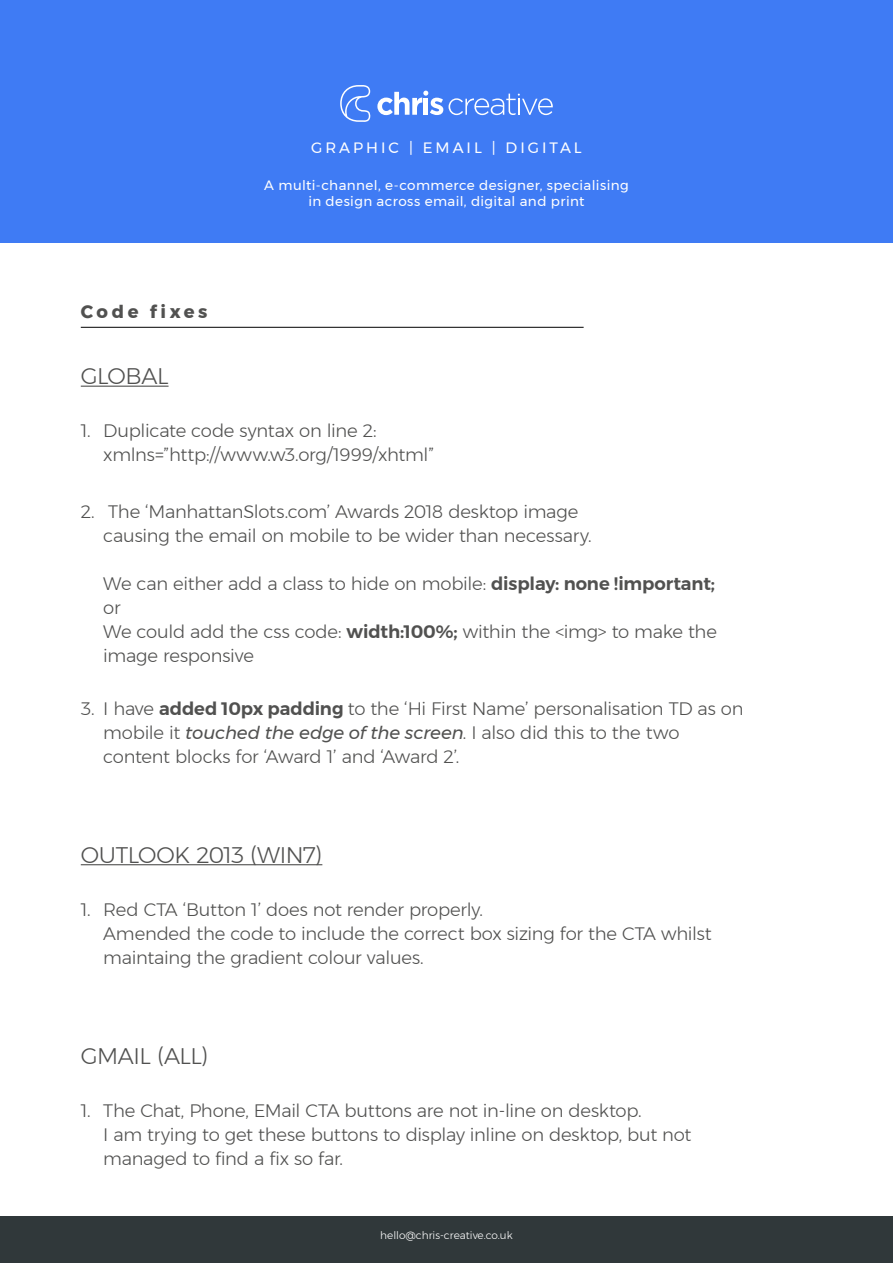
<style>
.page{position:relative;width:893px;height:1263px;background:#fff}
.page>*{position:absolute;margin:0;border:0;box-sizing:border-box;transform-origin:0 0}
.t1{font:300 22.5px "Montserrat";letter-spacing:-.02em;color:#515150}
.t2{font:300 18px/24px "Montserrat";letter-spacing:-.015em;color:#515150}
.t3{font:700 18px "Montserrat";letter-spacing:.2em;color:#515150}
.t4{font:15px "Montserrat";letter-spacing:.2em;color:#fff}
.t5{font:13.5px/16.5px "Montserrat";letter-spacing:.03em;color:#fff;text-align:center}
.t6{font:300 10.5px "Montserrat";color:#fff}
.s1{font-weight:600}
.s2{font-weight:400;font-style:italic}
</style>
<div class="page">
<div style="left:0;top:0;width:893px;height:242px;background:#3f7bf4"></div>
<div style="left:0;top:1216px;width:893px;height:47px;background:#30383a"></div>
<svg style="left:377px;top:91px;width:66px;height:24px"></svg>
<svg style="left:449px;top:94px;width:104px;height:21px"></svg>
<svg style="left:340px;top:85px;width:30px;height:37px"></svg>
<hr style="left:81px;top:386px;width:88px;height:1px;background:#515150">
<hr style="left:81px;top:864px;width:241px;height:1px;background:#515150">
<hr style="left:81px;top:327px;width:503px;height:1px;background:#000">
<p class="t3" style="left:81px;top:298px;width:128px">Code fixes</p>
<p class="t4" style="left:311px;top:136px;width:272px">GRAPHIC | EMAIL | DIGITAL</p>
<p class="t5" style="left:264px;top:177px;width:366px">A multi-channel, e-commerce designer, specialising in design across email, digital and print</p>
<p class="t1" style="left:81px;top:360px;width:89px">GLOBAL</p>
<p class="t2" style="left:103px;top:418px;width:332px;text-indent:-22px">1. Duplicate code syntax on line 2: xmlns=”http://www.w3.org/1999/xhtml”</p>
<p class="t2" style="left:103px;top:499px;width:490px;text-indent:-22px">2. The ‘ManhattanSlots.com’ Awards 2018 desktop image causing the email on mobile to be wider than necessary.</p>
<p class="t2" style="left:103px;top:571px;width:615px">We can either add a class to hide on mobile: <span class="s1">display: none !important; </span>or<br>We could add the css code: <span class="s1">width:100%;</span> within the &lt;img&gt; to make the image responsive</p>
<p class="t2" style="left:103px;top:696px;width:642px;text-indent:-22px">3. I have <span class="s1">added 10px padding</span> to the ‘Hi First Name’ personalisation TD as on mobile it <span class="s2">touched the edge of the screen</span>. I also did this to the two content blocks for ‘Award 1’ and ‘Award 2’.</p>
<p class="t1" style="left:81px;top:838px;width:243px">OUTLOOK 2013 (WIN7)</p>
<p class="t2" style="left:103px;top:897px;width:610px;text-indent:-22px">1. Red CTA ‘Button 1’ does not render properly.<br>Amended the code to include the correct box sizing for the CTA whilst maintaing the gradient colour values.</p>
<p class="t1" style="left:81px;top:1039px;width:129px">GMAIL (ALL)</p>
<p class="t2" style="left:103px;top:1098px;width:590px;text-indent:-22px">1. The Chat, Phone, EMail CTA buttons are not in-line on desktop.<br>I am trying to get these buttons to display inline on desktop, but not managed to find a fix so far.</p>
<p class="t6" style="left:380px;top:1227px;width:134px">hello@chris-creative.co.uk</p>
</div>
